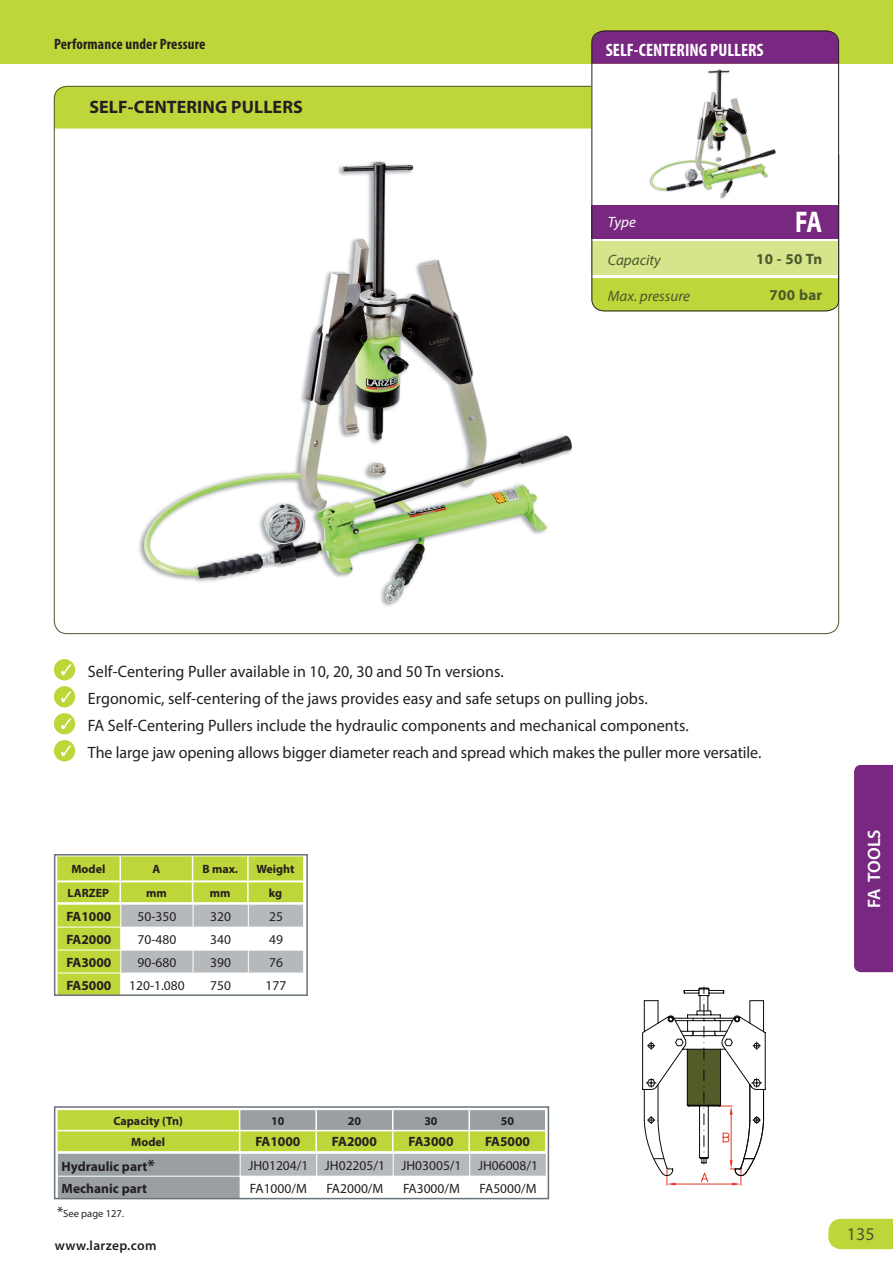
<style>
.page{position:relative;width:893px;height:1263px;background:#fff}
.page>*{position:absolute;margin:0;border:0;box-sizing:border-box;transform-origin:0 0}
.Type-description{font:700 30px "Myriad Pro";color:#fff;scale:.8 1}
.Main_heading{font:700 18px "Myriad Pro";letter-spacing:.005em;color:#231f20}
.t1{font:700 condensed 18px "Myriad Pro";color:#fff}
.t2{font:600 18px "Myriad Pro";color:#fff}
.t3{font:18px "Myriad Pro";color:#49592c}
.Bulletpoints__headin{font:16.5px "Myriad Pro";letter-spacing:.005em;color:#231f20}
.t4{font:700 condensed 15px "Myriad Pro";letter-spacing:.01em;color:#231f20}
.t5{font:italic 15px "Myriad Pro";color:#49592c}
.t6{font:700 15px "Myriad Pro";letter-spacing:.025em;color:#49592c}
.t7{font:italic 15px "Myriad Pro";color:#fff}
.t8{font:13.5px "Myriad Pro";color:#231f20}
.t9{font:700 13.5px "Myriad Pro";color:#231f20}
.t10{font:600 13.5px "Myriad Pro";letter-spacing:.025em;color:#231f20}
.t11{font:700 12px "Myriad Pro";color:#231f20}
.t12{font:10.5px "Myriad Pro";color:#231f20}
.s1{font-size:16.5px}
.s2{font-size:15px}
</style>
<div class="page">
<div style="left:828px;top:1219px;width:65px;height:30px;background:#bed639"></div>
<div style="left:54px;top:86px;width:537px;height:42px;background:#bed639"></div>
<div style="left:0;top:0;width:893px;height:64px;background:#bed639"></div>
<svg style="left:591px;top:30px;width:248px;height:282px"></svg>
<div style="left:854px;top:765px;width:39px;height:207px;background:#782880"></div>
<div style="left:54px;top:659px;width:21px;height:21px;background:#bed639;border-radius:50%"></div>
<svg style="left:61px;top:664px;width:11px;height:11px"></svg>
<div style="left:54px;top:686px;width:21px;height:21px;background:#bed639;border-radius:50%"></div>
<svg style="left:61px;top:691px;width:11px;height:11px"></svg>
<div style="left:54px;top:713px;width:21px;height:21px;background:#bed639;border-radius:50%"></div>
<svg style="left:61px;top:718px;width:11px;height:11px"></svg>
<div style="left:54px;top:740px;width:21px;height:21px;background:#bed639;border-radius:50%"></div>
<svg style="left:61px;top:745px;width:11px;height:11px"></svg>
<svg style="left:642px;top:987px;width:124px;height:198px"></svg>
<svg style="left:57px;top:857px;width:247px;height:136px"></svg>
<hr style="left:248px;top:881px;width:55px;height:1px;background:#fff">
<hr style="left:247px;top:882px;width:2px;height:20px;background:#fff">
<hr style="left:56px;top:902px;width:64px;height:2px;background:#fff">
<hr style="left:120px;top:902px;width:73px;height:2px;background:#fff">
<hr style="left:193px;top:902px;width:55px;height:2px;background:#fff">
<hr style="left:248px;top:902px;width:55px;height:2px;background:#fff">
<svg style="left:57px;top:1109px;width:489px;height:87px"></svg>
<hr style="left:469px;top:1130px;width:78px;height:1px;background:#fff">
<hr style="left:468px;top:1131px;width:2px;height:20px;background:#fff">
<hr style="left:545px;top:1131px;width:2px;height:20px;background:#fff">
<hr style="left:56px;top:1151px;width:184px;height:2px;background:#fff">
<hr style="left:240px;top:1151px;width:76px;height:2px;background:#fff">
<hr style="left:316px;top:1151px;width:77px;height:2px;background:#fff">
<hr style="left:393px;top:1151px;width:76px;height:2px;background:#fff">
<hr style="left:469px;top:1151px;width:78px;height:2px;background:#fff">
<img style="left:139px;top:161px;width:433px;height:446px">
<img style="left:643px;top:66px;width:136px;height:137px">
<div style="left:54px;top:854px;width:254px;height:142px;border:2px solid #69737a"></div>
<div style="left:54px;top:1106px;width:495px;height:93px;border:2px solid #69737a"></div>
<p class="t4" style="left:54px;top:34px;width:153px">Performance under Pressure</p>
<p class="Main_heading" style="left:89px;top:95px;width:215px">SELF-CENTERING PULLERS</p>
<p class="t1" style="left:606px;top:39px;width:159px">SELF-CENTERING PULLERS</p>
<p class="t7" style="left:608px;top:212px;width:29px">Type</p>
<p class="Type-description" style="left:795px;top:202px;width:36px">FA</p>
<p class="t5" style="left:608px;top:251px;width:54px">Capacity</p>
<p class="t5" style="left:608px;top:287px;width:83px">Max. pressure</p>
<p class="t6" style="left:756px;top:249px;width:68px">10 - 50 Tn</p>
<p class="t6" style="left:769px;top:285px;width:54px">700 bar</p>
<p class="Bulletpoints__headin" style="left:88px;top:661px;width:417px">Self-Centering Puller available in 10, 20, 30 and 50 Tn versions.</p>
<p class="Bulletpoints__headin" style="left:88px;top:688px;width:561px">Ergonomic, self-centering of the jaws provides easy and safe setups on pulling jobs.</p>
<p class="Bulletpoints__headin" style="left:88px;top:715px;width:602px">FA Self-Centering Pullers include the hydraulic components and mechanical components.</p>
<p class="Bulletpoints__headin" style="left:88px;top:742px;width:675px">The large jaw opening allows bigger diameter reach and spread which makes the puller more versatile.</p>
<p class="t11" style="left:71px;top:861px;width:35px">Model</p>
<p class="t11" style="left:152px;top:861px;width:9px">A</p>
<p class="t11" style="left:202px;top:861px;width:37px">B max.</p>
<p class="t11" style="left:256px;top:861px;width:40px">Weight</p>
<p class="t11" style="left:68px;top:885px;width:43px">LARZEP</p>
<p class="t11" style="left:146px;top:885px;width:22px">mm</p>
<p class="t11" style="left:210px;top:885px;width:22px">mm</p>
<p class="t11" style="left:269px;top:885px;width:15px">kg</p>
<p class="t9" style="left:66px;top:907px;width:47px">FA1000</p>
<p class="t8" style="left:138px;top:908px;width:40px">50-350</p>
<p class="t8" style="left:210px;top:908px;width:22px">320</p>
<p class="t8" style="left:269px;top:908px;width:15px">25</p>
<p class="t9" style="left:66px;top:930px;width:47px">FA2000</p>
<p class="t8" style="left:138px;top:931px;width:40px">70-480</p>
<p class="t8" style="left:210px;top:931px;width:22px">340</p>
<p class="t8" style="left:269px;top:931px;width:15px">49</p>
<p class="t9" style="left:66px;top:953px;width:47px">FA3000</p>
<p class="t8" style="left:138px;top:954px;width:40px">90-680</p>
<p class="t8" style="left:210px;top:954px;width:22px">390</p>
<p class="t8" style="left:269px;top:954px;width:15px">76</p>
<p class="t9" style="left:66px;top:976px;width:47px">FA5000</p>
<p class="t8" style="left:129px;top:977px;width:57px">120-1.080</p>
<p class="t8" style="left:210px;top:977px;width:22px">750</p>
<p class="t8" style="left:266px;top:977px;width:22px">177</p>
<p class="t11" style="left:113px;top:1113px;width:71px">Capacity (Tn)</p>
<p class="t11" style="left:271px;top:1113px;width:15px">10</p>
<p class="t11" style="left:348px;top:1113px;width:15px">20</p>
<p class="t11" style="left:424px;top:1113px;width:15px">30</p>
<p class="t11" style="left:501px;top:1113px;width:15px">50</p>
<p class="t11" style="left:131px;top:1134px;width:35px">Model</p>
<p class="t9" style="left:255px;top:1133px;width:47px">FA1000</p>
<p class="t9" style="left:332px;top:1133px;width:47px">FA2000</p>
<p class="t9" style="left:408px;top:1133px;width:47px">FA3000</p>
<p class="t9" style="left:485px;top:1133px;width:47px">FA5000</p>
<p class="t9" style="left:62px;top:1157px;width:95px">Hydraulic part<span class="s1">*</span></p>
<p class="t8" style="left:248px;top:1157px;width:61px">JH01204/1</p>
<p class="t8" style="left:325px;top:1157px;width:61px">JH02205/1</p>
<p class="t8" style="left:401px;top:1157px;width:61px">JH03005/1</p>
<p class="t8" style="left:478px;top:1157px;width:61px">JH06008/1</p>
<p class="t9" style="left:62px;top:1179px;width:87px">Mechanic part</p>
<p class="t8" style="left:250px;top:1180px;width:58px">FA1000/M</p>
<p class="t8" style="left:326px;top:1180px;width:58px">FA2000/M</p>
<p class="t8" style="left:403px;top:1180px;width:58px">FA3000/M</p>
<p class="t8" style="left:480px;top:1180px;width:58px">FA5000/M</p>
<p class="t12" style="left:57px;top:1207px;width:68px"><span class="s2">*</span>See page 127.</p>
<p class="t10" style="left:55px;top:1236px;width:103px">www.larzep.com</p>
<p class="t2" style="left:863px;top:908px;width:80px;rotate:-90deg">FA TOOLS</p>
<p class="t3" style="left:847px;top:1222px;width:29px">135</p>
</div>
